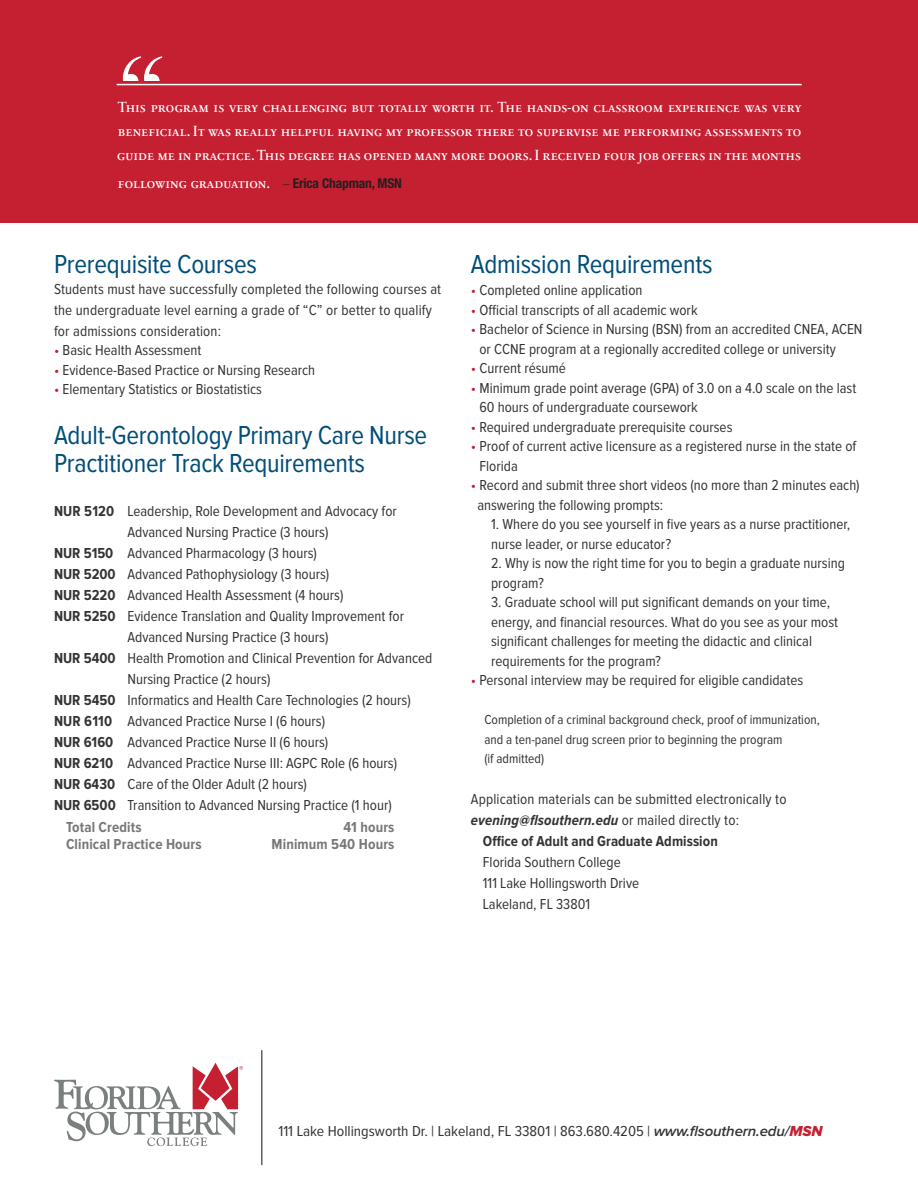
<style>
.page{position:relative;width:918px;height:1188px;background:#fff}
.page>*{position:absolute;margin:0;border:0;box-sizing:border-box;transform-origin:0 0}
.t1{font:126.75px "Bask Old Face";color:#fff}
.t2{font:27px/28.5px "Proxima Nova Cond";letter-spacing:-.01em;color:#014e79}
.t3{font:15px/19.5px "Proxima Nova Cond";color:#333434}
.QUOTE{font:15px/24px "Sabon Next LT Pro";color:#fff;text-align:justify}
.t4{font:15px "Proxima Nova Cond";color:#333434;scale:1.05 1}
.t5{font:700 15px "Proxima Nova Cond";letter-spacing:.01em;color:#76787b}
.t6{font:13.5px "Proxima Nova Cond";color:#333434}
.s1{font-family:"Proxima Nova Cond";font-weight:300;font-size:13.5px;color:#231f20}
.s2{font-family:"Helvetica Neue LT Std";font-weight:700;font-stretch:condensed;font-size:13.5px;color:#231f20}
.s3{color:#c42032}
.s4{font-weight:700}
.s5{font-weight:700;font-style:italic}
.s6{font-family:"Proxima Nova";font-weight:600;font-style:italic}
.s7{font-family:"Proxima Nova Extrabld It";color:#c42032}
</style>
<div class="page">
<svg style="left:54px;top:1063px;width:189px;height:83px"></svg>
<hr style="left:261px;top:1050px;width:2px;height:115px;background:#606162">
<div style="left:0;top:0;width:918px;height:222px;background:#c42032"></div>
<hr style="left:117px;top:84px;width:685px;height:1px;background:#fff">
<p class="t1" style="left:117px;top:32px;width:113px">“”</p>
<p class="QUOTE" style="left:117px;top:94px;width:686px">This program is very challenging but totally worth it. The hands-on classroom experience was very beneficial. It was really helpful having my professor there to supervise me performing assessments to guide me in practice. This degree has opened many more doors. I received four job offers in the months</p>
<p class="QUOTE" style="left:118px;top:170px;width:286px">following graduation. <span class="s1">–</span> <span class="s2">Erica Chapman, MSN</span></p>
<p class="t2" style="left:54px;top:250px;width:204px">Prerequisite Courses</p>
<p class="t3" style="left:54px;top:279px;width:389px;line-height:21px">Students must have successfully completed the following courses at the undergraduate level earning a grade of “C” or better to qualify for admissions consideration:</p>
<p class="t3" style="left:54px;top:341px;width:149px"><span class="s3">•</span> Basic Health Assessment</p>
<p class="t3" style="left:54px;top:361px;width:263px"><span class="s3">•</span> Evidence-Based Practice or Nursing Research</p>
<p class="t3" style="left:54px;top:380px;width:210px"><span class="s3">•</span> Elementary Statistics or Biostatistics</p>
<p class="t2" style="left:54px;top:421px;width:375px">Adult-Gerontology Primary Care Nurse<br>Practitioner Track Requirements</p>
<p class="t3" style="left:54px;top:502px;width:344px"><span class="s4">NUR 5120</span> Leadership, Role Development and Advocacy for</p>
<p class="t3" style="left:128px;top:523px;width:203px">Advanced Nursing Practice (3 hours)</p>
<p class="t3" style="left:54px;top:544px;width:265px"><span class="s4">NUR 5150</span> Advanced Pharmacology (3 hours)</p>
<p class="t3" style="left:54px;top:565px;width:277px"><span class="s4">NUR 5200</span> Advanced Pathophysiology (3 hours)</p>
<p class="t3" style="left:54px;top:586px;width:291px"><span class="s4">NUR 5220</span> Advanced Health Assessment (4 hours)</p>
<p class="t3" style="left:54px;top:607px;width:352px"><span class="s4">NUR 5250</span> Evidence Translation and Quality Improvement for</p>
<p class="t3" style="left:128px;top:628px;width:203px">Advanced Nursing Practice (3 hours)</p>
<p class="t3" style="left:54px;top:649px;width:380px"><span class="s4">NUR 5400</span> Health Promotion and Clinical Prevention for Advanced</p>
<p class="t3" style="left:128px;top:670px;width:144px">Nursing Practice (2 hours)</p>
<p class="t3" style="left:54px;top:691px;width:358px"><span class="s4">NUR 5450</span> Informatics and Health Care Technologies (2 hours)</p>
<p class="t3" style="left:54px;top:712px;width:273px"><span class="s4">NUR 6110</span> Advanced Practice Nurse I (6 hours)</p>
<p class="t3" style="left:54px;top:733px;width:276px"><span class="s4">NUR 6160</span> Advanced Practice Nurse II (6 hours)</p>
<p class="t3" style="left:54px;top:754px;width:345px"><span class="s4">NUR 6210</span> Advanced Practice Nurse III: AGPC Role (6 hours)</p>
<p class="t3" style="left:54px;top:775px;width:255px"><span class="s4">NUR 6430</span> Care of the Older Adult (2 hours)</p>
<p class="t3" style="left:54px;top:796px;width:339px"><span class="s4">NUR 6500</span> Transition to Advanced Nursing Practice (1 hour)</p>
<p class="t5" style="left:66px;top:819px;width:77px">Total Credits</p>
<p class="t5" style="left:343px;top:819px;width:53px">41 hours</p>
<p class="t5" style="left:66px;top:836px;width:137px">Clinical Practice Hours</p>
<p class="t5" style="left:272px;top:836px;width:124px">Minimum 540 Hours</p>
<p class="t2" style="left:471px;top:250px;width:243px">Admission Requirements</p>
<p class="t3" style="left:471px;top:281px;width:173px"><span class="s3">•</span> Completed online application</p>
<p class="t3" style="left:471px;top:301px;width:228px"><span class="s3">•</span> Official transcripts of all academic work</p>
<p class="t3" style="left:479px;top:320px;width:385px;text-indent:-9px"><span class="s3">•</span> Bachelor of Science in Nursing (BSN) from an accredited CNEA, ACEN or CCNE program at a regionally accredited college or university</p>
<p class="t3" style="left:471px;top:359px;width:97px"><span class="s3">•</span> Current résumé</p>
<p class="t3" style="left:479px;top:379px;width:378px;text-indent:-9px"><span class="s3">•</span> Minimum grade point average (GPA) of 3.0 on a 4.0 scale on the last<br>60 hours of undergraduate coursework</p>
<p class="t3" style="left:471px;top:418px;width:263px"><span class="s3">•</span> Required undergraduate prerequisite courses</p>
<p class="t3" style="left:479px;top:437px;width:378px;text-indent:-9px"><span class="s3">•</span> Proof of current active licensure as a registered nurse in the state of<br>Florida</p>
<p class="t3" style="left:477px;top:476px;width:384px;text-indent:-6px"><span class="s3">•</span> Record and submit three short videos (no more than 2 minutes each) answering the following prompts:</p>
<p class="t3" style="left:491px;top:515px;width:360px">1. Where do you see yourself in five years as a nurse practitioner, nurse leader, or nurse educator?</p>
<p class="t3" style="left:491px;top:554px;width:355px">2. Why is now the right time for you to begin a graduate nursing program?</p>
<p class="t3" style="left:491px;top:593px;width:348px">3. Graduate school will put significant demands on your time, energy, and financial resources. What do you see as your most significant challenges for meeting the didactic and clinical requirements for the program?</p>
<p class="t3" style="left:471px;top:671px;width:334px"><span class="s3">•</span> Personal interview may be required for eligible candidates</p>
<p class="t6" style="left:484px;top:713px;width:337px">Completion of a criminal background check, proof of immunization,</p>
<p class="t6" style="left:484px;top:732px;width:300px">and a ten-panel drug screen prior to beginning the program</p>
<p class="t6" style="left:484px;top:752px;width:61px">(if admitted)</p>
<p class="t3" style="left:471px;top:789px;width:317px;line-height:21px">Application materials can be submitted electronically to <span class="s5">evening@flsouthern.edu</span> or mailed directly to:</p>
<p class="t3" style="left:483px;top:831px;width:236px;line-height:21px"><span class="s4">Office of Adult and Graduate Admission<br></span>Florida Southern College<br>111 Lake Hollingsworth Drive<br>Lakeland, FL 33801</p>
<p class="t4" style="left:278px;top:1123px;width:520px">111 Lake Hollingsworth Dr. | Lakeland, FL 33801 | 863.680.4205 | <span class="s6">www.flsouthern.edu/</span><span class="s7">MSN</span></p>
</div>
